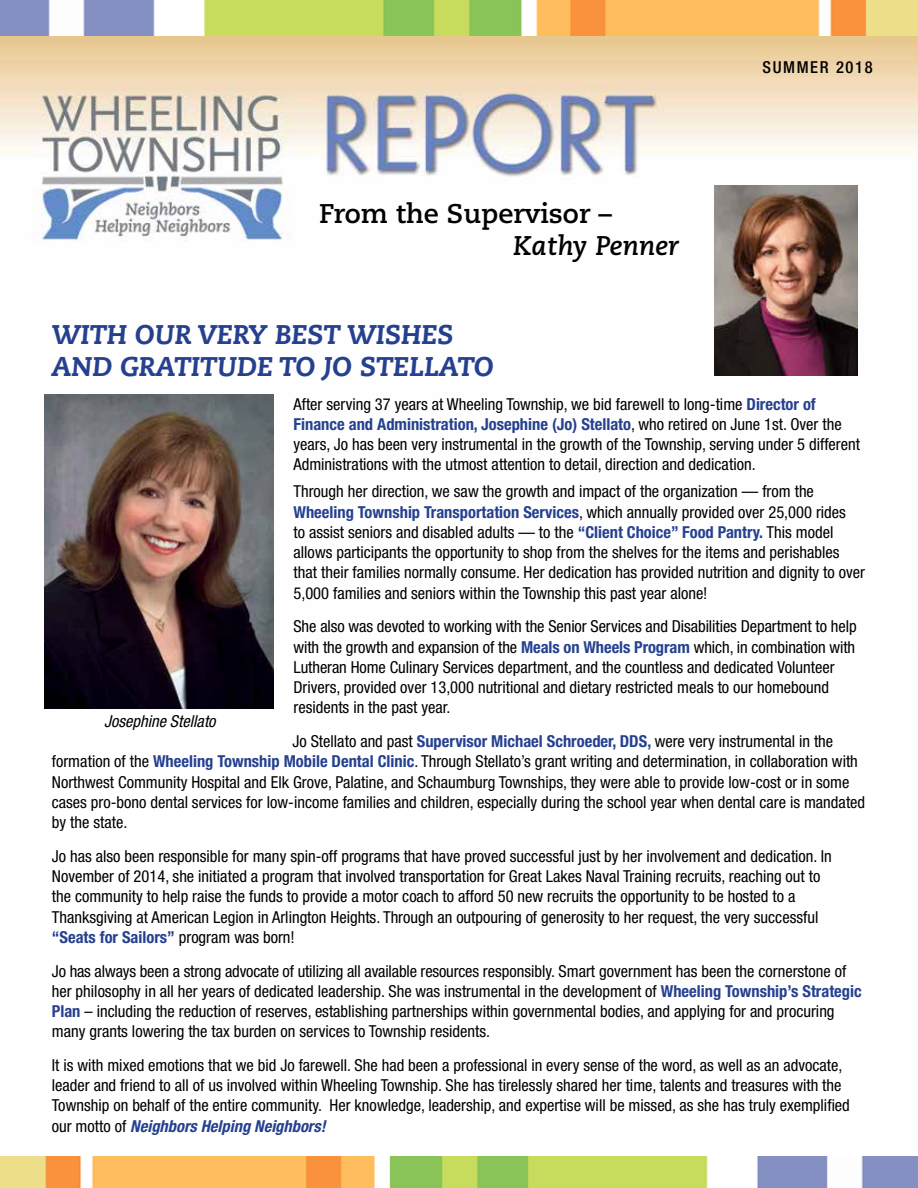
<style>
.page{position:relative;width:918px;height:1188px;background:#fff}
.page>*{position:absolute;margin:0;border:0;box-sizing:border-box;transform-origin:0 0}
.t1{font:italic 800 27px/32.4px "Caecilia LT Std";color:#25408f}
.t2{font:700 27px "Caecilia LT Std";color:#000}
.t3{font:italic 700 27px "Caecilia LT Std";color:#000}
.t4{font:condensed 16.5px/20.2px "Helvetica Neue LT Std";color:#000}
.t5{font:italic condensed 16.5px "Helvetica Neue LT Std";color:#000}
.t6{font:500 condensed 16.5px "Helvetica Neue LT Std";letter-spacing:.1em;color:#000}
.s1{font-weight:700;color:#25408f}
.s2{font-weight:700;font-style:italic;color:#25408f}
</style>
<div class="page">
<img style="left:0;top:1156px;width:918px;height:32px">
<img style="left:0;top:0;width:918px;height:651px">
<img style="left:44px;top:395px;width:229px;height:313px">
<img style="left:715px;top:186px;width:143px;height:190px">
<h1 class="t2" style="left:319px;top:197px;width:294px">From the Supervisor –</h1>
<h1 class="t3" style="left:513px;top:230px;width:168px">Kathy Penner</h1>
<p class="t6" style="left:762px;top:58px;width:112px">SUMMER 2018</p>
<h1 class="t1" style="left:52px;top:318px;width:443px">WITH OUR VERY BEST WISHES<br>AND GRATITUDE TO JO STELLATO</h1>
<p class="t4" style="left:293px;top:394px;width:568px">After serving 37 years at Wheeling Township, we bid farewell to long-time <span class="s1">Director of Finance and Administration, Josephine (Jo) Stellato</span>, who retired on June 1st. Over the years, Jo has been very instrumental in the growth of the Township, serving under 5 different Administrations with the utmost attention to detail, direction and dedication.</p>
<p class="t4" style="left:293px;top:481px;width:573px">Through her direction, we saw the growth and impact of the organization — from the <span class="s1">Wheeling Township Transportation Services</span>, which annually provided over 25,000 rides<br>to assist seniors and disabled adults — to the <span class="s1">“Client Choice” Food Pantry.</span> This model allows participants the opportunity to shop from the shelves for the items and perishables that their families normally consume. Her dedication has provided nutrition and dignity to over 5,000 families and seniors within the Township this past year alone!</p>
<p class="t4" style="left:293px;top:616px;width:565px">She also was devoted to working with the Senior Services and Disabilities Department to help with the growth and expansion of the <span class="s1">Meals on Wheels Program</span> which, in combination with Lutheran Home Culinary Services department, and the countless and dedicated Volunteer Drivers, provided over 13,000 nutritional and dietary restricted meals to our homebound residents in the past year.</p>
<p class="t4" style="left:52px;top:731px;width:815px;text-indent:241px">Jo Stellato and past <span class="s1">Supervisor Michael Schroeder, DDS,</span> were very instrumental in the formation of the <span class="s1">Wheeling Township Mobile Dental Clinic</span>. Through Stellato’s grant writing and determination, in collaboration with Northwest Community Hospital and Elk Grove, Palatine, and Schaumburg Townships, they were able to provide low-cost or in some cases pro-bono dental services for low-income families and children, especially during the school year when dental care is mandated by the state.</p>
<p class="t4" style="left:52px;top:846px;width:782px">Jo has also been responsible for many spin-off programs that have proved successful just by her involvement and dedication. In November of 2014, she initiated a program that involved transportation for Great Lakes Naval Training recruits, reaching out to the community to help raise the funds to provide a motor coach to afford 50 new recruits the opportunity to be hosted to a Thanksgiving at American Legion in Arlington Heights. Through an outpouring of generosity to her request, the very successful <span class="s1">“Seats for Sailors”</span> program was born!</p>
<p class="t4" style="left:52px;top:960px;width:811px">Jo has always been a strong advocate of utilizing all available resources responsibly. Smart government has been the cornerstone of her philosophy in all her years of dedicated leadership. She was instrumental in the development of <span class="s1">Wheeling Township’s Strategic Plan</span> – including the reduction of reserves, establishing partnerships within governmental bodies, and applying for and procuring many grants lowering the tax burden on services to Township residents.</p>
<p class="t4" style="left:52px;top:1055px;width:800px">It is with mixed emotions that we bid Jo farewell. She had been a professional in every sense of the word, as well as an advocate, leader and friend to all of us involved within Wheeling Township. She has tirelessly shared her time, talents and treasures with the Township on behalf of the entire community. Her knowledge, leadership, and expertise will be missed, as she has truly exemplified our motto of <span class="s2">Neighbors Helping Neighbors!</span></p>
<p class="t5" style="left:104px;top:712px;width:113px">Josephine Stellato</p>
</div>
